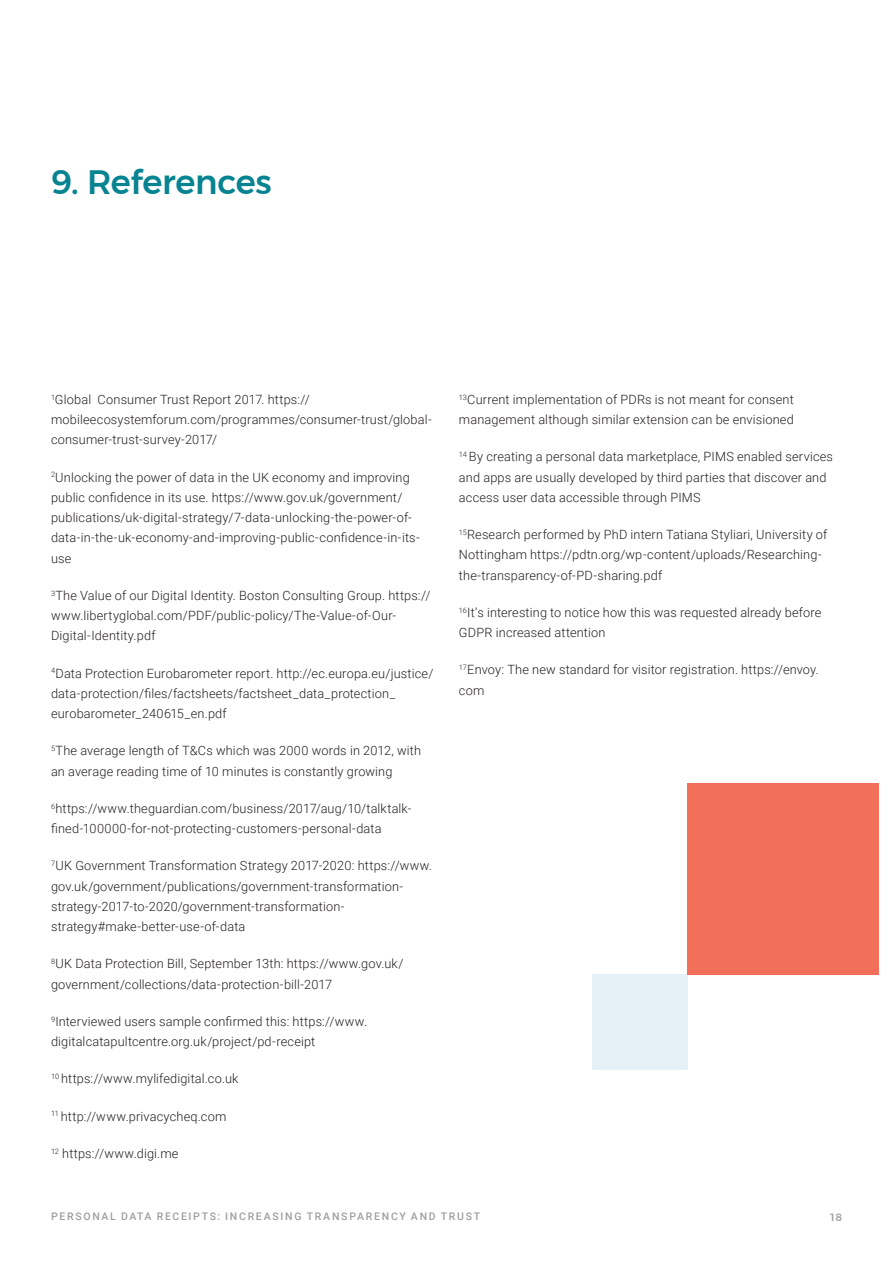
<style>
.page{position:relative;width:893px;height:1263px;background:#fff}
.page>*{position:absolute;margin:0;border:0;box-sizing:border-box;transform-origin:0 0}
.Section_Title{font:500 33.75px "Montserrat";letter-spacing:-.01em;color:#078391}
.t1{font:300 12.75px/20.2px "Roboto";letter-spacing:.015em;color:#231f20}
.t2{font:500 10.5px "Roboto";letter-spacing:.16em;color:#9d9fa2}
.t3{font:500 10.5px "Montserrat";color:#9d9fa2}
</style>
<div class="page">
<div style="left:592px;top:974px;width:95px;height:96px;background:#e5f1f7"></div>
<div style="left:687px;top:783px;width:192px;height:191px;background:#f26f59"></div>
<p class="Section_Title" style="left:51px;top:156px;width:222px">9. References</p>
<p class="t1" style="left:51px;top:389px;width:382px"><sup>1</sup>Global Consumer Trust Report 2017. https:// mobileecosystemforum.com/programmes/consumer-trust/global&shy;consumer-trust-survey-2017/</p>
<p class="t1" style="left:51px;top:466px;width:370px"><sup>2</sup>Unlocking the power of data in the UK economy and improving public confidence in its use. https://www.gov.uk/government/ publications/uk-digital-strategy/7-data-unlocking-the-power-of&shy;data-in-the-uk-economy-and-improving-public-confidence-in-its&shy;use</p>
<p class="t1" style="left:51px;top:585px;width:381px"><sup>3</sup>The Value of our Digital Identity. Boston Consulting Group. https:// www.libertyglobal.com/PDF/public-policy/The-Value-of-Our-<br>Digital-Identity.pdf</p>
<p class="t1" style="left:51px;top:662px;width:384px"><sup>4</sup>Data Protection Eurobarometer report. http://ec.europa.eu/justice/ data-protection/files/factsheets/factsheet_data_protection_ eurobarometer_240615_en.pdf</p>
<p class="t1" style="left:51px;top:740px;width:372px"><sup>5</sup>The average length of T&amp;Cs which was 2000 words in 2012, with an average reading time of 10 minutes is constantly growing</p>
<p class="t1" style="left:51px;top:798px;width:362px"><sup>6</sup>https://www.theguardian.com/business/2017/aug/10/talktalk&shy;fined-100000-for-not-protecting-customers-personal-data</p>
<p class="t1" style="left:51px;top:855px;width:383px"><sup>7</sup>UK Government Transformation Strategy 2017-2020: https://www. gov.uk/government/publications/government-transformation&shy;strategy-2017-to-2020/government-transformation&shy;strategy#make-better-use-of-data</p>
<p class="t1" style="left:51px;top:953px;width:354px"><sup>8</sup>UK Data Protection Bill, September 13th: https://www.gov.uk/ government/collections/data-protection-bill-2017</p>
<p class="t1" style="left:51px;top:1011px;width:318px"><sup>9</sup>Interviewed users sample confirmed this: https://www. digitalcatapultcentre.org.uk/project/pd-receipt</p>
<p class="t1" style="left:51px;top:1068px;width:189px"><sup>10</sup> https://www.mylifedigital.co.uk</p>
<p class="t1" style="left:51px;top:1105px;width:177px"><sup>11</sup> http://www.privacycheq.com</p>
<p class="t1" style="left:51px;top:1143px;width:129px"><sup>12</sup> https://www.digi.me</p>
<p class="t1" style="left:459px;top:389px;width:336px"><sup>13</sup>Current implementation of PDRs is not meant for consent management although similar extension can be envisioned</p>
<p class="t1" style="left:459px;top:446px;width:376px"><sup>14</sup> By creating a personal data marketplace, PIMS enabled services and apps are usually developed by third parties that discover and access user data accessible through PIMS</p>
<p class="t1" style="left:459px;top:524px;width:370px"><sup>15</sup>Research performed by PhD intern Tatiana Styliari, University of<br>Nottingham https://pdtn.org/wp-content/uploads/Researching&shy;the-transparency-of-PD-sharing.pdf</p>
<p class="t1" style="left:459px;top:602px;width:364px"><sup>16</sup>It’s interesting to notice how this was requested already before<br>GDPR increased attention</p>
<p class="t1" style="left:459px;top:659px;width:361px"><sup>17</sup>Envoy: The new standard for visitor registration. https://envoy. com</p>
<p class="t2" style="left:51px;top:1209px;width:430px">PERSONAL DATA RECEIPTS: INCREASING TRANSPARENCY AND TRUST</p>
<p class="t3" style="left:830px;top:1209px;width:13px">18</p>
</div>
